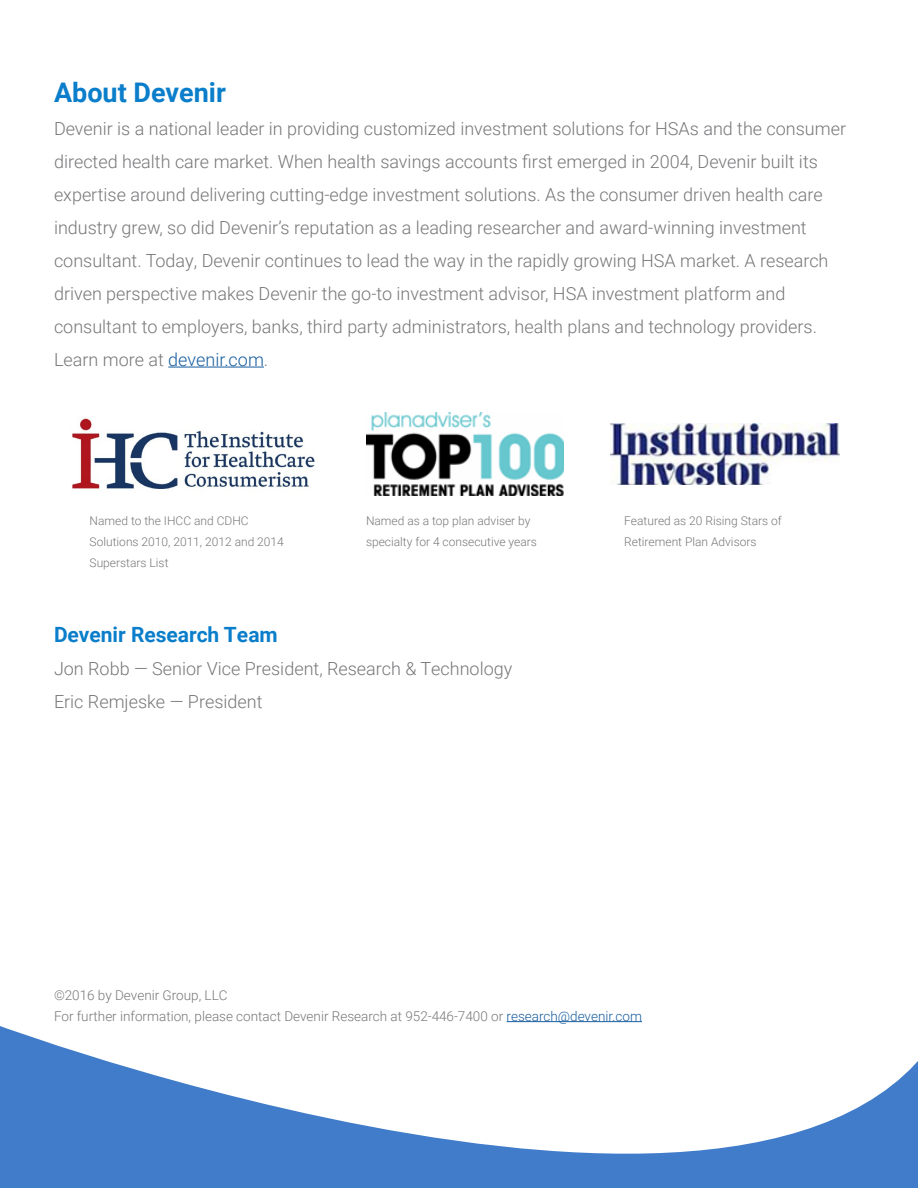
<style>
.page{position:relative;width:918px;height:1188px;background:#fff}
.page>*{position:absolute;margin:0;border:0;box-sizing:border-box;transform-origin:0 0}
.t1{font:700 27px "Roboto";color:#0a7eca}
.t2{font:700 21px "Roboto";color:#0a7eca}
.t3{font:300 18px/33px "Roboto";color:#77777a}
.t4{font:300 13.5px "Roboto";color:#77777a}
.t5{font:300 12px/21px "Roboto";color:#77777a}
.s1{color:#175d9e}
</style>
<div class="page">
<hr style="left:168px;top:367px;width:96px;height:1px;background:#175d9e">
<svg style="left:0;top:1021px;width:918px;height:167px"></svg>
<img style="left:366px;top:413px;width:198px;height:82px">
<img style="left:610px;top:424px;width:229px;height:60px">
<img style="left:71px;top:418px;width:244px;height:72px">
<p class="t1" style="left:54px;top:73px;width:173px">About Devenir</p>
<p class="t3" style="left:54px;top:111px;width:794px">Devenir is a national leader in providing customized investment solutions for HSAs and the consumer directed health care market. When health savings accounts first emerged in 2004, Devenir built its expertise around delivering cutting-edge investment solutions. As the consumer driven health care industry grew, so did Devenir’s reputation as a leading researcher and award-winning investment consultant. Today, Devenir continues to lead the way in the rapidly growing HSA market. A research driven perspective makes Devenir the go-to investment advisor, HSA investment platform and consultant to employers, banks, third party administrators, health plans and technology providers.<br>Learn more at <span class="s1">devenir.com</span>.</p>
<p class="t5" style="left:90px;top:510px;width:196px">Named to the IHCC and CDHC<br>Solutions 2010, 2011, 2012 and 2014<br>Superstars List</p>
<p class="t5" style="left:366px;top:510px;width:172px">Named as a top plan adviser by specialty for 4 consecutive years</p>
<p class="t5" style="left:624px;top:510px;width:159px">Featured as 20 Rising Stars of<br>Retirement Plan Advisors</p>
<p class="t2" style="left:54px;top:620px;width:225px">Devenir Research Team</p>
<p class="t3" style="left:54px;top:652px;width:460px">Jon Robb — Senior Vice President, Research &amp; Technology</p>
<p class="t3" style="left:54px;top:685px;width:210px">Eric Remjeske — President</p>
<p class="t4" style="left:54px;top:985px;width:175px">©2016 by Devenir Group, LLC</p>
<p class="t4" style="left:54px;top:1006px;width:589px">For further information, please contact Devenir Research at 952-446-7400 or <span class="s1">research@devenir.com</span></p>
</div>
